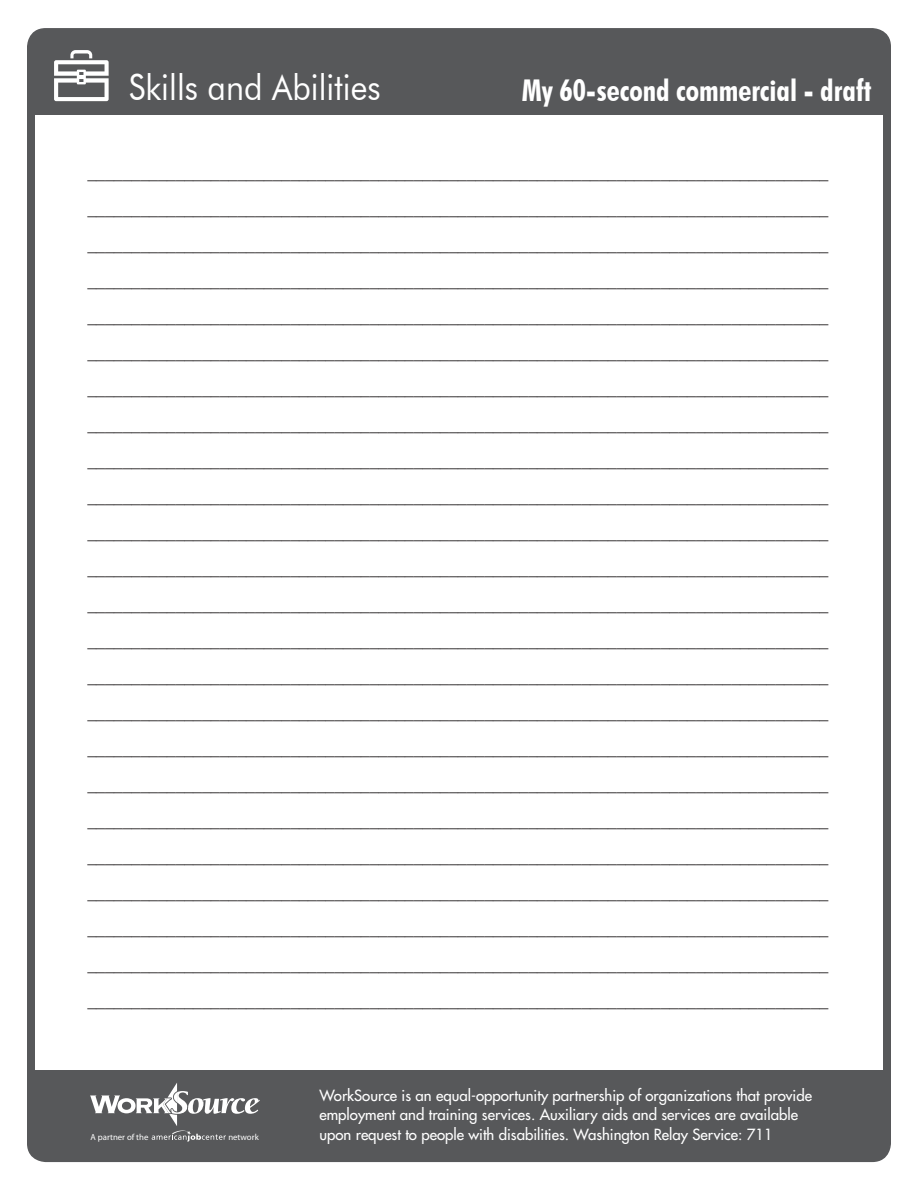
<style>
.page{position:relative;width:918px;height:1188px;background:#fff}
.page>*{position:absolute;margin:0;border:0;box-sizing:border-box;transform-origin:0 0}
.t1{font:36px "Futura BT";color:#fff;scale:.9 1}
.t2{font:700 condensed 30px "Futura BT";color:#fff}
.Lines{font:300 18px/36px "Futura BT";color:#231f20;text-align:justify}
.t3{font:15px/19.5px "Futura";color:#fff}
.t4{font:8.7px "Myriad Pro";color:#fff}
</style>
<div class="page">
<div style="left:28px;top:29px;width:862px;height:1132px;background:#57585a;border-radius:18px"></div>
<div style="left:35px;top:115px;width:848px;height:955px;background:#fff"></div>
<svg style="left:90px;top:1083px;width:170px;height:59px"></svg>
<svg style="left:54px;top:50px;width:55px;height:51px"></svg>
<h1 class="t1" style="left:129px;top:66px;width:281px">Skills and Abilities</h1>
<p class="t2" style="left:522px;top:72px;width:351px">My 60-second commercial - draft</p>
<p class="Lines" style="left:87px;top:152px;width:743px">____________________________________________________________________________________ ____________________________________________________________________________________ ____________________________________________________________________________________ ____________________________________________________________________________________ ____________________________________________________________________________________ ____________________________________________________________________________________ ____________________________________________________________________________________ ____________________________________________________________________________________ ____________________________________________________________________________________ ____________________________________________________________________________________ ____________________________________________________________________________________ ____________________________________________________________________________________ ____________________________________________________________________________________ ____________________________________________________________________________________ ____________________________________________________________________________________ ____________________________________________________________________________________ ____________________________________________________________________________________ ____________________________________________________________________________________ ____________________________________________________________________________________ ____________________________________________________________________________________ ____________________________________________________________________________________ ____________________________________________________________________________________ ____________________________________________________________________________________ ____________________________________________________________________________________</p>
<p class="t4" style="left:91px;top:1132px;width:59px">A partner of the</p>
<p class="t4" style="left:228px;top:1132px;width:32px">network</p>
<p class="t3" style="left:319px;top:1086px;width:494px">WorkSource is an equal-opportunity partnership of organizations that provide employment and training services. Auxiliary aids and services are available upon request to people with disabilities. Washington Relay Service: 711</p>
</div>
